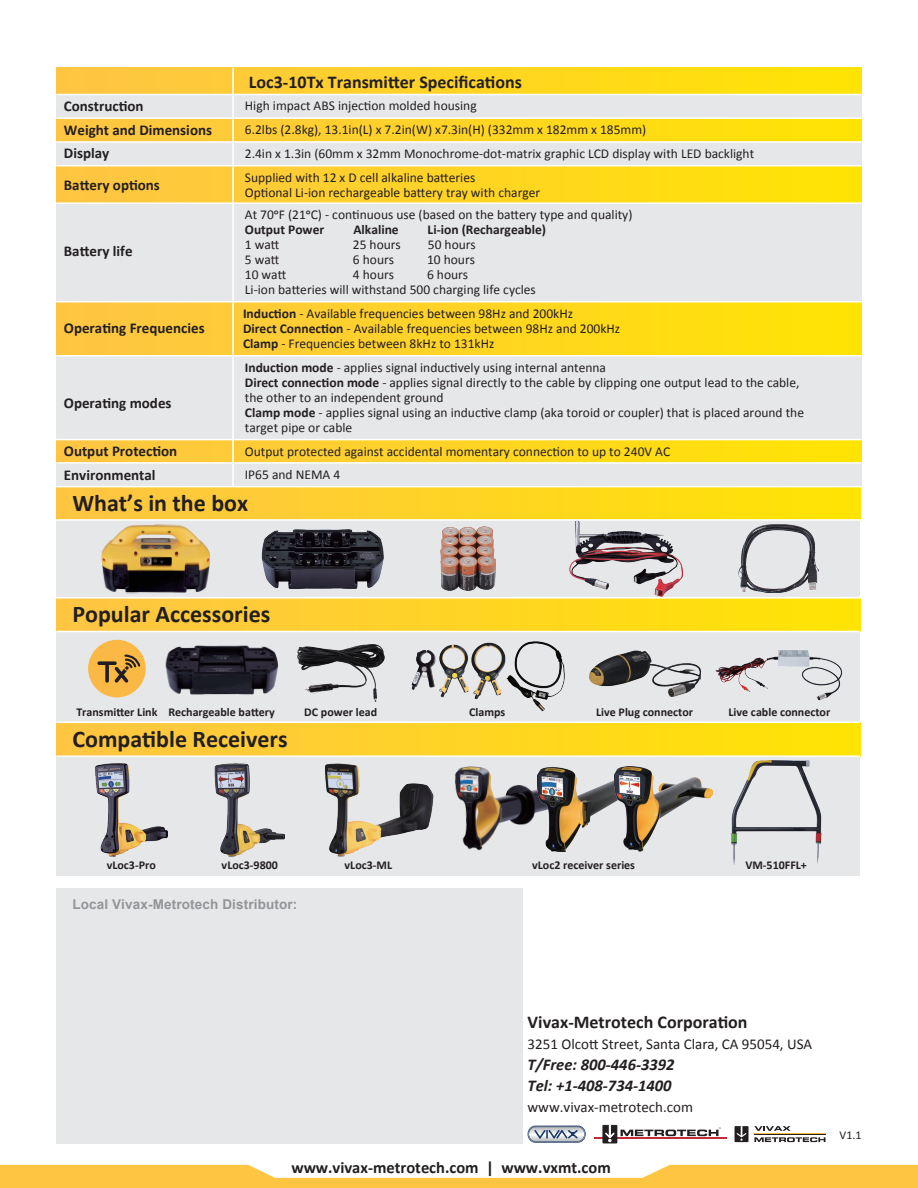
<style>
.page{position:relative;width:918px;height:1188px;background:#fff}
.page>*{position:absolute;margin:0;border:0;box-sizing:border-box;transform-origin:0 0}
.t1{font:700 24px "Calibri";color:#231f20}
.t2{font:700 18px "Calibri";color:#231f20}
.t3{font:italic 700 16.5px/21px "Calibri";color:#231f20}
.t4{font:700 16.5px "Calibri";color:#231f20}
.t5{font:700 15px/23.7px "Calibri";color:#231f20}
.t6{font:15px "Calibri";color:#231f20}
.t7{font:13.5px/15px "Calibri";color:#231f20}
.t8{font:700 13.5px "Calibri";color:#231f20}
.t9{font:700 13.5px "Arial";letter-spacing:.01em;color:#939598}
.t10{font:700 12px "Calibri";color:#231f20}
.t11{font:12px "Calibri";color:#231f20}
.t12{font:3.6px "Myriad";color:#231f20}
.s1{font-weight:700}
</style>
<div class="page">
<svg style="left:0;top:1165px;width:918px;height:23px"></svg>
<div style="left:56px;top:632px;width:804px;height:90px;background:#e6e7e9"></div>
<svg style="left:56px;top:598px;width:804px;height:33px;background:#fed429"></svg>
<div style="left:88px;top:640px;width:58px;height:57px;background:#fab945;border-radius:50%"></div>
<svg style="left:97px;top:654px;width:44px;height:29px"></svg>
<div style="left:56px;top:487px;width:804px;height:34px;background:linear-gradient(to right,#fec446,#ffe402)"></div>
<div style="left:56px;top:756px;width:804px;height:120px;background:#e6e7e9"></div>
<div style="left:56px;top:722px;width:804px;height:34px;background:linear-gradient(to right,#fec446,#ffe402)"></div>
<hr style="left:56px;top:755px;width:804px;height:2px;background:#fff">
<div style="left:56px;top:888px;width:467px;height:255px;background:#e6e7e9"></div>
<svg style="left:528px;top:1126px;width:58px;height:17px"></svg>
<hr style="left:617px;top:1138px;width:109px;height:1px;background:#bf2b37">
<svg style="left:594px;top:1125px;width:124px;height:18px"></svg>
<hr style="left:754px;top:1133px;width:72px;height:2px;background:#fab945">
<hr style="left:754px;top:1134px;width:72px;height:1px;background:#231f20">
<svg style="left:754px;top:1126px;width:37px;height:5px"></svg>
<svg style="left:754px;top:1137px;width:72px;height:5px"></svg>
<div style="left:735px;top:1126px;width:14px;height:16px;background:#231f20"></div>
<svg style="left:737px;top:1126px;width:9px;height:15px"></svg>
<div style="left:56px;top:439px;width:806px;height:24px;background:linear-gradient(to right,#fec446,#ffe402)"></div>
<div style="left:56px;top:302px;width:806px;height:54px;background:linear-gradient(to right,#fec446,#ffe402)"></div>
<div style="left:56px;top:68px;width:806px;height:121px;background:#e6e7e9"></div>
<div style="left:56px;top:68px;width:806px;height:27px;background:linear-gradient(to right,#fec446,#ffe402)"></div>
<div style="left:56px;top:118px;width:806px;height:24px;background:linear-gradient(to right,#fec446,#ffe402)"></div>
<div style="left:56px;top:463px;width:806px;height:24px;background:#e6e7e9"></div>
<div style="left:56px;top:166px;width:806px;height:37px;background:linear-gradient(to right,#fec446,#ffe402)"></div>
<div style="left:56px;top:203px;width:806px;height:99px;background:#e6e7e9"></div>
<hr style="left:56px;top:94px;width:806px;height:1px;background:#fff">
<hr style="left:56px;top:117px;width:806px;height:2px;background:#fff">
<hr style="left:56px;top:141px;width:806px;height:2px;background:#fff">
<hr style="left:56px;top:165px;width:806px;height:1px;background:#fff">
<hr style="left:56px;top:202px;width:806px;height:2px;background:#fff">
<div style="left:56px;top:356px;width:806px;height:84px;background:#e6e7e9"></div>
<hr style="left:56px;top:301px;width:806px;height:1px;background:#fff">
<hr style="left:232px;top:68px;width:2px;height:419px;background:#fff">
<hr style="left:56px;top:355px;width:806px;height:1px;background:#fff">
<hr style="left:56px;top:439px;width:806px;height:1px;background:#fff">
<hr style="left:56px;top:462px;width:806px;height:2px;background:#fff">
<hr style="left:56px;top:486px;width:806px;height:1px;background:#fff">
<hr style="left:56px;top:722px;width:804px;height:1px;background:#fff">
<img style="left:411px;top:650px;width:25px;height:40px">
<img style="left:439px;top:644px;width:29px;height:54px">
<img style="left:468px;top:642px;width:37px;height:57px">
<img style="left:505px;top:641px;width:60px;height:71px">
<img style="left:715px;top:650px;width:128px;height:51px">
<img style="left:297px;top:644px;width:87px;height:58px">
<img style="left:589px;top:650px;width:112px;height:46px">
<div style="left:56px;top:521px;width:804px;height:77px;background:#e6e7e9"></div>
<img style="left:739px;top:525px;width:80px;height:67px">
<img style="left:441px;top:527px;width:54px;height:63px">
<img style="left:570px;top:521px;width:112px;height:75px">
<img style="left:731px;top:761px;width:90px;height:104px">
<hr style="left:56px;top:519px;width:806px;height:2px;background:#fff">
<hr style="left:56px;top:597px;width:806px;height:1px;background:#fff">
<img style="left:455px;top:766px;width:82px;height:85px">
<img style="left:537px;top:767px;width:78px;height:85px">
<img style="left:615px;top:767px;width:98px;height:85px">
<img style="left:261px;top:529px;width:123px;height:60px">
<img style="left:165px;top:645px;width:114px;height:50px">
<img style="left:101px;top:524px;width:109px;height:70px">
<img style="left:95px;top:763px;width:73px;height:93px">
<img style="left:215px;top:763px;width:70px;height:94px">
<img style="left:325px;top:763px;width:109px;height:94px">
<h2 class="t2" style="left:249px;top:71px;width:275px">Loc3-10Tx Transmitter Specifications</h2>
<p class="t5" style="left:64px;top:94px;width:150px">Construction<br>Weight and Dimensions<br>Display</p>
<p class="t7" style="left:245px;top:93px;width:511px;line-height:24px">High impact ABS injection molded housing<br>6.2lbs (2.8kg), 13.1in(L) x 7.2in(W) x7.3in(H) (332mm x 182mm x 185mm)<br>2.4in x 1.3in (60mm x 32mm Monochrome-dot-matrix graphic LCD display with LED backlight</p>
<p class="t5" style="left:64px;top:173px;width:98px">Battery options</p>
<p class="t5" style="left:64px;top:239px;width:70px">Battery life</p>
<p class="t5" style="left:64px;top:316px;width:142px">Operating Frequencies</p>
<p class="t5" style="left:64px;top:391px;width:109px">Operating modes</p>
<p class="t5" style="left:64px;top:439px;width:115px">Output Protection</p>
<p class="t5" style="left:64px;top:463px;width:93px">Environmental</p>
<p class="t7" style="left:245px;top:170px;width:297px">Supplied with 12 x D cell alkaline batteries<br>Optional Li-ion rechargeable battery tray with charger</p>
<p class="t7" style="left:245px;top:207px;width:389px">At 70oF (21oC) - continuous use (based on the battery type and quality)</p>
<p class="t8" style="left:245px;top:221px;width:81px">Output Power</p>
<p class="t8" style="left:353px;top:221px;width:47px">Alkaline</p>
<p class="t8" style="left:428px;top:221px;width:120px">Li-ion (Rechargeable)</p>
<p class="t7" style="left:245px;top:237px;width:36px">1 watt</p>
<p class="t7" style="left:353px;top:237px;width:50px">25 hours</p>
<p class="t7" style="left:428px;top:237px;width:50px">50 hours</p>
<p class="t7" style="left:245px;top:252px;width:36px">5 watt</p>
<p class="t7" style="left:353px;top:252px;width:43px">6 hours</p>
<p class="t7" style="left:427px;top:252px;width:50px">10 hours</p>
<p class="t7" style="left:245px;top:267px;width:43px">10 watt</p>
<p class="t7" style="left:353px;top:267px;width:43px">4 hours</p>
<p class="t7" style="left:245px;top:267px;width:293px;text-indent:182px">6 hours<br>Li-ion batteries will withstand 500 charging life cycles</p>
<p class="t7" style="left:243px;top:306px;width:379px"><span class="s1">Induction</span> - Available frequencies between 98Hz and 200kHz<br><span class="s1">Direct Connection</span> - Available frequencies between 98Hz and 200kHz<br><span class="s1">Clamp</span> - Frequencies between 8kHz to 131kHz</p>
<p class="t7" style="left:245px;top:360px;width:561px"><span class="s1">Induction mode</span> - applies signal inductively using internal antenna<br><span class="s1">Direct connection mode</span> - applies signal directly to the cable by clipping one output lead to the cable, the other to an independent ground<br><span class="s1">Clamp mode</span> - applies signal using an inductive clamp (aka toroid or coupler) that is placed around the target pipe or cable</p>
<p class="t7" style="left:245px;top:444px;width:427px">Output protected against accidental momentary connection to up to 240V AC</p>
<p class="t7" style="left:245px;top:467px;width:97px">IP65 and NEMA 4</p>
<h1 class="t1" style="left:72px;top:488px;width:177px">What’s in the box</h1>
<h1 class="t1" style="left:72px;top:599px;width:199px">Popular Accessories</h1>
<p class="t10" style="left:76px;top:704px;width:200px">Transmitter Link Rechargeable battery</p>
<p class="t10" style="left:304px;top:704px;width:74px">DC power lead</p>
<p class="t10" style="left:596px;top:704px;width:98px">Live Plug connector</p>
<p class="t10" style="left:729px;top:704px;width:103px">Live cable connector</p>
<p class="t10" style="left:469px;top:704px;width:38px">Clamps</p>
<h1 class="t1" style="left:72px;top:723px;width:217px">Compatible Receivers</h1>
<p class="t10" style="left:107px;top:858px;width:51px">vLoc3-Pro</p>
<p class="t10" style="left:222px;top:858px;width:58px">vLoc3-9800</p>
<p class="t10" style="left:345px;top:858px;width:49px">vLoc3-ML</p>
<p class="t9" style="left:72px;top:896px;width:226px">Local Vivax-Metrotech Distributor:</p>
<p class="t10" style="left:532px;top:858px;width:104px">vLoc2 receiver series</p>
<p class="t10" style="left:745px;top:858px;width:63px">VM-510FFL+</p>
<h2 class="t2" style="left:528px;top:1010px;width:222px">Vivax-Metrotech Corporation</h2>
<p class="t6" style="left:528px;top:1034px;width:286px">3251 Olcott Street, Santa Clara, CA 95054, USA</p>
<p class="t3" style="left:528px;top:1054px;width:148px">T/Free: 800-446-3392<br>Tel: +1-408-734-1400</p>
<p class="t6" style="left:528px;top:1097px;width:167px">www.vivax-metrotech.com</p>
<p class="t12" style="left:719px;top:1127px;width:4px">™</p>
<p class="t4" style="left:291px;top:1157px;width:321px">www.vivax-metrotech.com | www.vxmt.com</p>
<p class="t11" style="left:840px;top:1127px;width:23px">V1.1</p>
</div>
